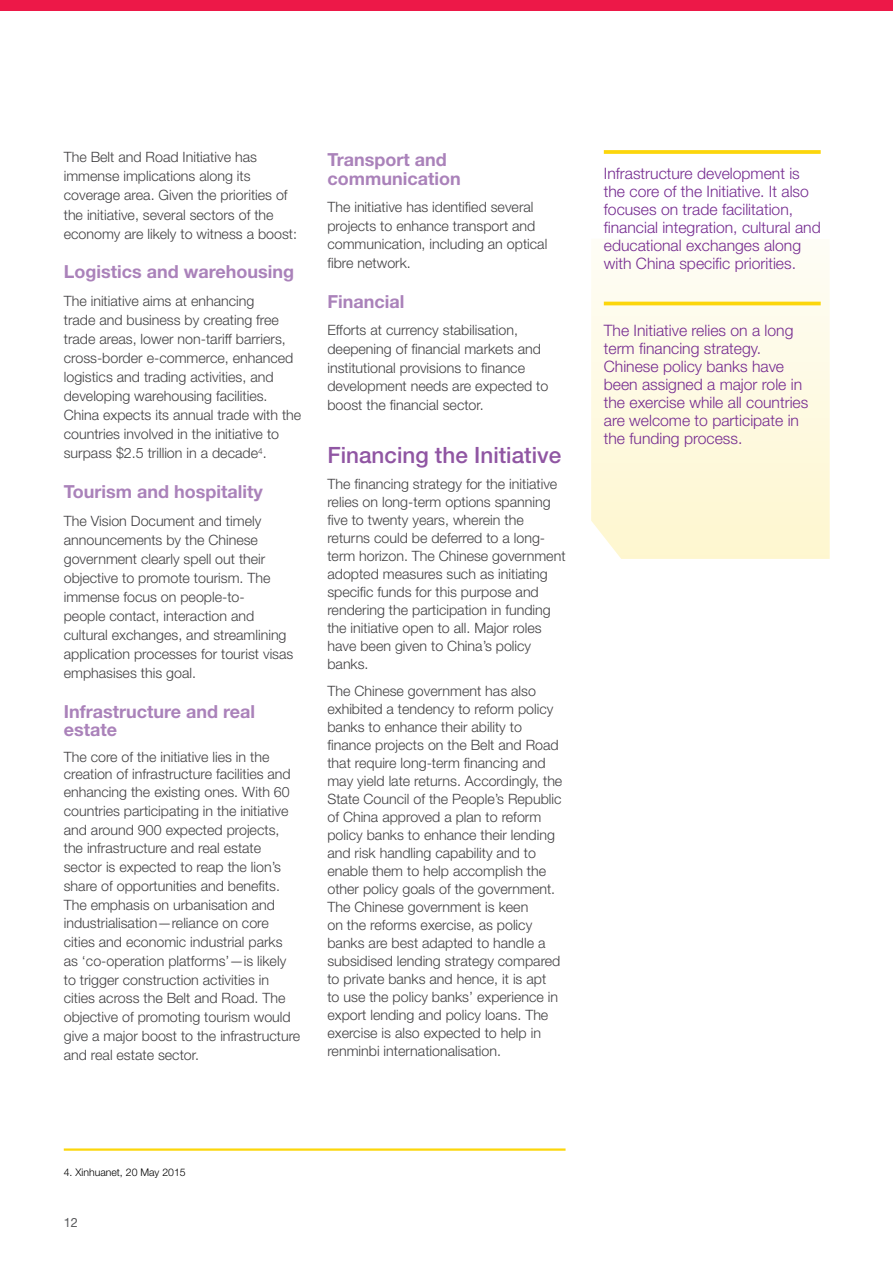
<style>
.page{position:relative;width:893px;height:1263px;background:#fff}
.page>*{position:absolute;margin:0;border:0;box-sizing:border-box;transform-origin:0 0}
.t1{font:500 22.5px "Helvetica Neue";color:#9056a3}
.t2{font:700 18px/18.5px "Helvetica Neue";color:#aa82ba}
.t3{font:300 15.75px/18px "Helvetica Neue";color:#752b90}
.t4{font:300 14.25px/18px "Helvetica Neue";color:#414042}
.t5{font:12.75px "Helvetica Neue";color:#58595b}
.t6{font:300 10.5px "Helvetica Neue";color:#000}
</style>
<div class="page">
<div style="left:0;top:0;width:892px;height:11px;background:#ed1848"></div>
<hr style="left:64px;top:1148px;width:502px;height:3px;background:#fcd60b">
<svg style="left:604px;top:150px;width:217px;height:4px"></svg>
<svg style="left:591px;top:255px;width:239px;height:304px;fill:#fefae2"></svg>
<hr style="left:604px;top:302px;width:217px;height:3px;background:#fcd60b">
<p class="t4" style="left:64px;top:147px;width:235px;line-height:19px">The Belt and Road Initiative has immense implications along its coverage area. Given the priorities of the initiative, several sectors of the economy are likely to witness a boost:</p>
<p class="t2" style="left:64px;top:263px;width:232px">Logistics and warehousing</p>
<p class="t4" style="left:64px;top:290px;width:239px;line-height:19px">The initiative aims at enhancing<br>trade and business by creating free trade areas, lower non-tariff barriers, cross-border e-commerce, enhanced logistics and trading activities, and developing warehousing facilities.<br>China expects its annual trade with the countries involved in the initiative to surpass $2.5 trillion in a decade<sup>4</sup>.</p>
<p class="t2" style="left:64px;top:483px;width:200px">Tourism and hospitality</p>
<p class="t4" style="left:64px;top:510px;width:231px;line-height:19px">The Vision Document and timely announcements by the Chinese government clearly spell out their objective to promote tourism. The immense focus on people-to-<br>people contact, interaction and cultural exchanges, and streamlining application processes for tourist visas emphasises this goal.</p>
<p class="t2" style="left:64px;top:702px;width:193px">Infrastructure and real estate</p>
<p class="t4" style="left:64px;top:747px;width:238px;line-height:18.6px">The core of the initiative lies in the creation of infrastructure facilities and enhancing the existing ones. With 60 countries participating in the initiative and around 900 expected projects, the infrastructure and real estate sector is expected to reap the lion’s share of opportunities and benefits.<br>The emphasis on urbanisation and industrialisation—reliance on core cities and economic industrial parks as ‘co-operation platforms’—is likely to trigger construction activities in cities across the Belt and Road. The objective of promoting tourism would give a major boost to the infrastructure and real estate sector.</p>
<p class="t2" style="left:327px;top:151px;width:135px">Transport and communication</p>
<p class="t4" style="left:327px;top:197px;width:221px;line-height:18.8px">The initiative has identified several projects to enhance transport and communication, including an optical fibre network.</p>
<p class="t2" style="left:327px;top:293px;width:78px">Financial</p>
<p class="t4" style="left:327px;top:320px;width:222px;line-height:18.8px">Efforts at currency stabilisation, deepening of financial markets and institutional provisions to finance development needs are expected to boost the financial sector.</p>
<h1 class="t1" style="left:327px;top:436px;width:235px">Financing the Initiative</h1>
<p class="t4" style="left:327px;top:474px;width:240px">The financing strategy for the initiative relies on long-term options spanning five to twenty years, wherein the returns could be deferred to a long&shy;term horizon. The Chinese government adopted measures such as initiating specific funds for this purpose and rendering the participation in funding the initiative open to all. Major roles have been given to China’s policy banks.</p>
<p class="t4" style="left:327px;top:681px;width:236px">The Chinese government has also exhibited a tendency to reform policy banks to enhance their ability to finance projects on the Belt and Road that require long-term financing and may yield late returns. Accordingly, the State Council of the People’s Republic of China approved a plan to reform policy banks to enhance their lending and risk handling capability and to enable them to help accomplish the other policy goals of the government.<br>The Chinese government is keen<br>on the reforms exercise, as policy banks are best adapted to handle a subsidised lending strategy compared to private banks and hence, it is apt<br>to use the policy banks’ experience in export lending and policy loans. The exercise is also expected to help in renminbi internationalisation.</p>
<p class="t3" style="left:604px;top:164px;width:218px">Infrastructure development is the core of the Initiative. It also focuses on trade facilitation, financial integration, cultural and educational exchanges along with China specific priorities.</p>
<p class="t3" style="left:604px;top:320px;width:206px">The Initiative relies on a long term financing strategy.<br>Chinese policy banks have been assigned a major role in the exercise while all countries are welcome to participate in the funding process.</p>
<p class="t6" style="left:64px;top:1163px;width:123px">4. Xinhuanet, 20 May 2015</p>
<p class="t5" style="left:64px;top:1213px;width:16px">12</p>
</div>
